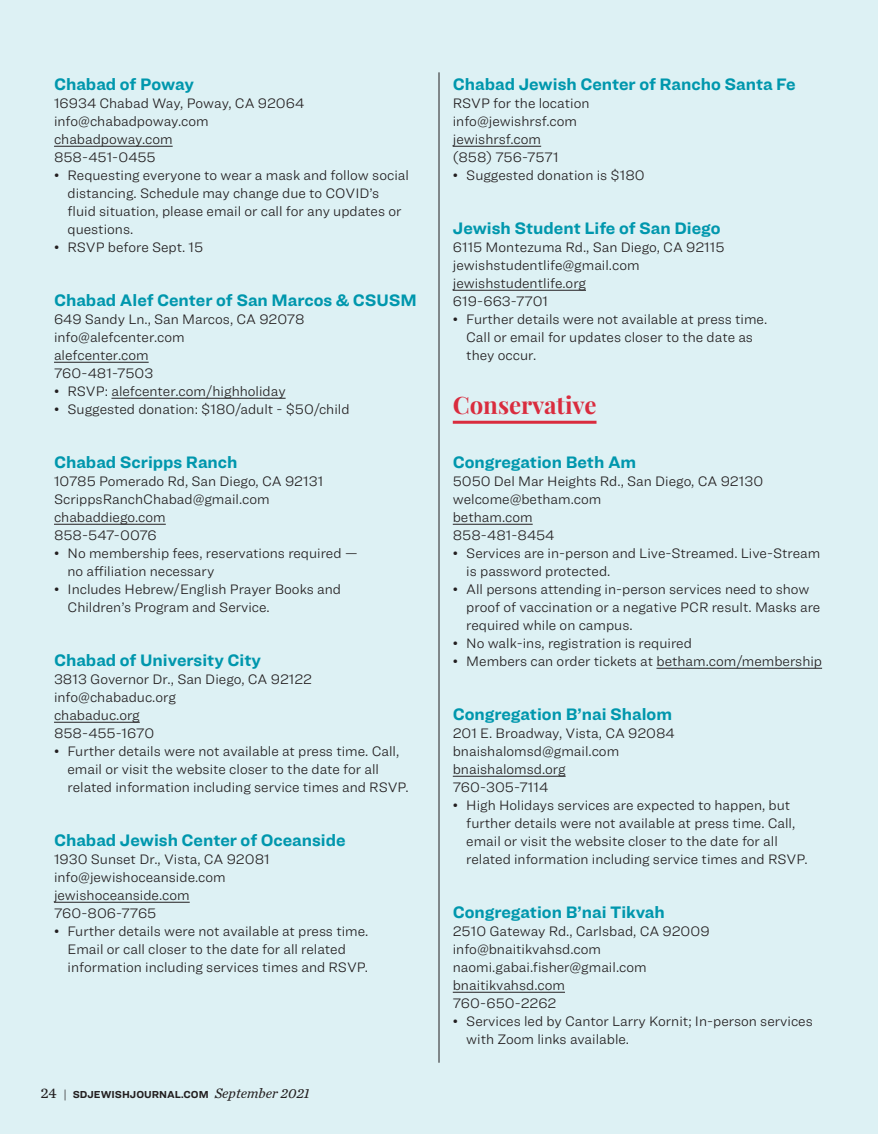
<style>
.page{position:relative;width:878px;height:1134px;background:#ddf1f4}
.page>*{position:absolute;margin:0;border:0;box-sizing:border-box;transform-origin:0 0}
.t1{font:700 24px "Playfair Display";color:#d92c3e}
.t2{font:700 17.25px "Ringside";color:#0097ad}
.t3{font:300 14.25px/18px "Ringside";color:#231f20}
.t4{font:700 10.5px "Ringside";color:#231f20}
.s1{font-family:"Chronicle Text G2";font-weight:400;font-size:15px}
.s2{font-family:"Chronicle Text G2";font-weight:400;font-size:12px}
.s3{font-family:"Chronicle Text G2";font-weight:400;font-style:italic;font-size:14.25px}
</style>
<div class="page">
<hr style="left:453px;top:146px;width:88px;height:1px;background:#231f20">
<hr style="left:453px;top:290px;width:133px;height:1px;background:#231f20">
<hr style="left:453px;top:421px;width:143px;height:3px;background:#d92c3e">
<hr style="left:453px;top:524px;width:79px;height:1px;background:#231f20">
<hr style="left:656px;top:668px;width:166px;height:1px;background:#231f20">
<hr style="left:453px;top:776px;width:112px;height:1px;background:#231f20">
<hr style="left:453px;top:992px;width:112px;height:1px;background:#231f20">
<hr style="left:54px;top:146px;width:119px;height:1px;background:#231f20">
<hr style="left:54px;top:362px;width:95px;height:1px;background:#231f20">
<hr style="left:111px;top:398px;width:174px;height:1px;background:#231f20">
<hr style="left:54px;top:524px;width:112px;height:1px;background:#231f20">
<hr style="left:54px;top:722px;width:86px;height:1px;background:#231f20">
<hr style="left:54px;top:902px;width:136px;height:1px;background:#231f20">
<hr style="left:439px;top:72px;width:1px;height:991px;background:#231f20">
<p class="t2" style="left:54px;top:71px;width:141px">Chabad of Poway</p>
<p class="t3" style="left:54px;top:94px;width:251px">16934 Chabad Way, Poway, CA 92064 info@chabadpoway.com chabadpoway.com<br>858-451-0455</p>
<p class="t3" style="left:67px;top:166px;width:343px;text-indent:-13px">• Requesting everyone to wear a mask and follow social distancing. Schedule may change due to COVID’s fluid situation, please email or call for any updates or questions.</p>
<p class="t3" style="left:54px;top:238px;width:151px">• RSVP before Sept. 15</p>
<p class="t2" style="left:54px;top:287px;width:364px">Chabad Alef Center of San Marcos &amp; CSUSM</p>
<p class="t3" style="left:54px;top:310px;width:252px">649 Sandy Ln., San Marcos, CA 92078 info@alefcenter.com<br>alefcenter.com<br>760-481-7503</p>
<p class="t3" style="left:54px;top:382px;width:233px">• RSVP: alefcenter.com/highholiday</p>
<p class="t3" style="left:54px;top:400px;width:297px">• Suggested donation: $180/adult - $50/child</p>
<p class="t2" style="left:54px;top:449px;width:185px">Chabad Scripps Ranch</p>
<p class="t3" style="left:54px;top:472px;width:271px">10785 Pomerado Rd, San Diego, CA 92131<br>ScrippsRanchChabad@gmail.com chabaddiego.com<br>858-547-0076</p>
<p class="t3" style="left:67px;top:544px;width:292px;text-indent:-13px">• No membership fees, reservations required — no affiliation necessary</p>
<p class="t3" style="left:67px;top:580px;width:275px;text-indent:-13px">• Includes Hebrew/English Prayer Books and<br>Children’s Program and Service.</p>
<p class="t2" style="left:54px;top:647px;width:208px">Chabad of University City</p>
<p class="t3" style="left:54px;top:670px;width:260px">3813 Governor Dr., San Diego, CA 92122 info@chabaduc.org<br>chabaduc.org<br>858-455-1670</p>
<p class="t3" style="left:67px;top:742px;width:343px;text-indent:-13px">• Further details were not available at press time. Call, email or visit the website closer to the date for all related information including service times and RSVP.</p>
<p class="t2" style="left:54px;top:827px;width:293px">Chabad Jewish Center of Oceanside</p>
<p class="t3" style="left:54px;top:850px;width:217px">1930 Sunset Dr., Vista, CA 92081 info@jewishoceanside.com jewishoceanside.com<br>760-806-7765</p>
<p class="t3" style="left:67px;top:922px;width:302px;text-indent:-13px">• Further details were not available at press time.<br>Email or call closer to the date for all related information including services times and RSVP.</p>
<p class="t4" style="left:40px;top:1086px;width:271px"><span class="s1">24</span> <span class="s2">|</span> SDJEWISHJOURNAL.COM <span class="s3">September 2021</span></p>
<p class="t2" style="left:453px;top:71px;width:344px">Chabad Jewish Center of Rancho Santa Fe</p>
<p class="t3" style="left:453px;top:94px;width:138px">RSVP for the location info@jewishrsf.com jewishrsf.com<br>(858) 756-7571</p>
<p class="t3" style="left:453px;top:166px;width:193px">• Suggested donation is $180</p>
<p class="t2" style="left:453px;top:215px;width:269px">Jewish Student Life of San Diego</p>
<p class="t3" style="left:453px;top:238px;width:273px">6115 Montezuma Rd., San Diego, CA 92115 jewishstudentlife@gmail.com jewishstudentlife.org<br>619-663-7701</p>
<p class="t3" style="left:466px;top:310px;width:302px;text-indent:-13px">• Further details were not available at press time.<br>Call or email for updates closer to the date as they occur.</p>
<h1 class="t1" style="left:453px;top:390px;width:145px">Conservative</h1>
<p class="t2" style="left:453px;top:449px;width:185px">Congregation Beth Am</p>
<p class="t3" style="left:453px;top:472px;width:312px">5050 Del Mar Heights Rd., San Diego, CA 92130 welcome@betham.com<br>betham.com<br>858-481-8454</p>
<p class="t3" style="left:466px;top:544px;width:355px;text-indent:-13px">• Services are in-person and Live-Streamed. Live-Stream is password protected.</p>
<p class="t3" style="left:466px;top:580px;width:355px;text-indent:-13px">• All persons attending in-person services need to show proof of vaccination or a negative PCR result. Masks are required while on campus.</p>
<p class="t3" style="left:453px;top:634px;width:240px">• No walk-ins, registration is required</p>
<p class="t3" style="left:453px;top:652px;width:371px">• Members can order tickets at betham.com/membership</p>
<p class="t2" style="left:453px;top:701px;width:221px">Congregation B’nai Shalom</p>
<p class="t3" style="left:453px;top:724px;width:223px">201 E. Broadway, Vista, CA 92084 bnaishalomsd@gmail.com bnaishalomsd.org<br>760-305-7114</p>
<p class="t3" style="left:466px;top:796px;width:343px;text-indent:-13px">• High Holidays services are expected to happen, but further details were not available at press time. Call, email or visit the website closer to the date for all related information including service times and RSVP.</p>
<p class="t2" style="left:453px;top:899px;width:213px">Congregation B’nai Tikvah</p>
<p class="t3" style="left:453px;top:922px;width:258px">2510 Gateway Rd., Carlsbad, CA 92009 info@bnaitikvahsd.com naomi.gabai.fisher@gmail.com bnaitikvahsd.com<br>760-650-2262</p>
<p class="t3" style="left:466px;top:1012px;width:348px;text-indent:-13px">• Services led by Cantor Larry Kornit; In-person services with Zoom links available.</p>
</div>
